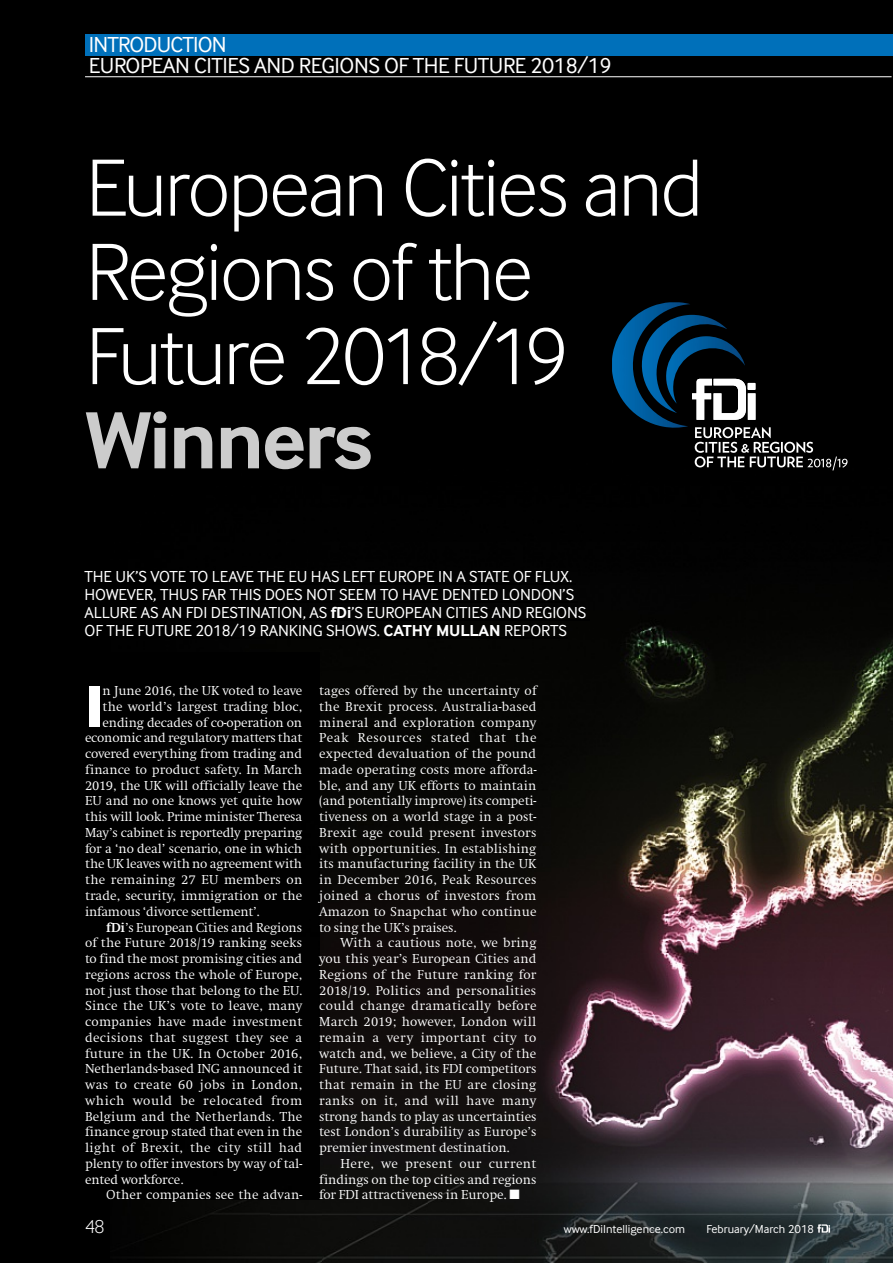
<style>
.page{position:relative;width:893px;height:1263px;background:#000}
.page>*{position:absolute;margin:0;border:0;box-sizing:border-box;transform-origin:0 0}
.t1{font:300 84px/84.2px "Inter Face Corp";letter-spacing:-.025em;color:#fff}
.t2{font:700 84px "Inter Face Corp";letter-spacing:-.025em;color:#ccc}
.t3{font:60.75px "Inter Face Corp X Bold";color:#fff}
.t4{font:22.5px/21px "Inter Face Corp";letter-spacing:-.02em;color:#fff}
.t5{font:300 19.5px "Inter Face Corp";color:#fff}
.t6{font:16.5px/18px "Inter Face Corp";letter-spacing:-.005em;color:#fff}
.t7{font:300 13.5px/15.8px "Swift EF";letter-spacing:-.005em;color:#fff;text-align:justify}
.t8{font:300 13.5px "Swift EF";letter-spacing:.015em;color:#fff}
.t9{font:300 13.5px "Swift EF";letter-spacing:.025em;color:#fff}
.t10{font:300 13.5px "Swift EF";letter-spacing:.03em;color:#fff}
.t11{font:300 13.5px "Swift EF";letter-spacing:.02em;color:#fff}
.t12{font:300 13.5px "Swift EF";letter-spacing:.04em;color:#fff}
.t13{font:12px "Inter Face Corp";color:#fff}
.s1{font-weight:700}
</style>
<div class="page">
<img style="left:853px;top:637px;width:40px;height:626px">
<img style="left:323px;top:631px;width:530px;height:632px">
<img style="left:320px;top:897px;width:3px;height:218px">
<img style="left:270px;top:1115px;width:53px;height:148px">
<img style="left:145px;top:1200px;width:125px;height:63px">
<img style="left:270px;top:1115px;width:49px;height:84px">
<svg style="left:817px;top:1224px;width:13px;height:8px"></svg>
<hr style="left:323px;top:638px;width:106px;height:1px;background:#000">
<hr style="left:429px;top:638px;width:106px;height:1px;background:#000">
<hr style="left:535px;top:638px;width:32px;height:1px;background:#000">
<hr style="left:85px;top:76px;width:807px;height:1px;background:#fff">
<div style="left:85px;top:34px;width:808px;height:21px;background:#0070ba"></div>
<img style="left:612px;top:302px;width:78px;height:126px">
<img style="left:641px;top:315px;width:86px;height:98px">
<img style="left:666px;top:336px;width:79px;height:68px">
<svg style="left:692px;top:379px;width:156px;height:91px"></svg>
<h3 class="t4" style="left:89px;top:34px;width:524px">INTRODUCTION<br>EUROPEAN CITIES AND REGIONS OF THE FUTURE 2018/19</h3>
<h1 class="t1" style="left:86px;top:145px;width:619px">European Cities and<br>Regions of the<br>Future 2018/19</h1>
<h1 class="t2" style="left:86px;top:392px;width:289px">Winners</h1>
<p class="t6" style="left:85px;top:567px;width:503px">THE UK’S VOTE TO LEAVE THE EU HAS LEFT EUROPE IN A STATE OF FLUX.<br>HOWEVER, THUS FAR THIS DOES NOT SEEM TO HAVE DENTED LONDON’S ALLURE AS AN FDI DESTINATION, AS <span class="s1">fDi</span>’S EUROPEAN CITIES AND REGIONS OF THE FUTURE 2018/19 RANKING SHOWS. <span class="s1">CATHY MULLAN</span> REPORTS</p>
<h2 class="t3" style="left:85px;top:670px;width:20px">I</h2>
<p class="t7" style="left:103px;top:683px;width:201px">n June 2016, the UK voted to leave</p>
<p class="t7" style="left:103px;top:699px;width:201px">the world’s largest trading bloc,</p>
<p class="t7" style="left:103px;top:715px;width:201px">ending decades of co-operation on</p>
<p class="t7" style="left:85px;top:730px;width:219px">economic and regulatory matters that</p>
<p class="t7" style="left:85px;top:746px;width:219px">covered everything from trading and</p>
<p class="t7" style="left:85px;top:762px;width:219px">finance to product safety. In March</p>
<p class="t7" style="left:85px;top:778px;width:219px">2019, the UK will officially leave the</p>
<p class="t7" style="left:85px;top:793px;width:219px">EU and no one knows yet quite how</p>
<p class="t7" style="left:85px;top:809px;width:219px">this will look. Prime minister Theresa</p>
<p class="t7" style="left:85px;top:825px;width:219px">May’s cabinet is reportedly preparing</p>
<p class="t7" style="left:85px;top:841px;width:219px">for a ‘no deal’ scenario, one in which</p>
<p class="t7" style="left:85px;top:856px;width:219px">the UK leaves with no agreement with</p>
<p class="t7" style="left:85px;top:872px;width:219px">the remaining 27 EU members on</p>
<p class="t7" style="left:85px;top:888px;width:219px">trade, security, immigration or the</p>
<p class="t7" style="left:85px;top:904px;width:176px">infamous ‘divorce settlement’.</p>
<p class="t7" style="left:106px;top:919px;width:197px"><span class="s1">fDi</span>’s European Cities and Regions</p>
<p class="t7" style="left:85px;top:935px;width:219px">of the Future 2018/19 ranking seeks</p>
<p class="t7" style="left:85px;top:951px;width:219px">to find the most promising cities and</p>
<p class="t7" style="left:85px;top:967px;width:219px">regions across the whole of Europe,</p>
<p class="t7" style="left:85px;top:982px;width:219px">not just those that belong to the EU.</p>
<p class="t8" style="left:85px;top:998px;width:219px">Since the UK’s vote to leave, many</p>
<p class="t11" style="left:85px;top:1014px;width:219px">companies have made investment</p>
<p class="t9" style="left:85px;top:1030px;width:219px">decisions that suggest they see a</p>
<p class="t8" style="left:85px;top:1046px;width:219px">future in the UK. In October 2016,</p>
<p class="t7" style="left:85px;top:1061px;width:219px">Netherlands-based ING announced it</p>
<p class="t9" style="left:85px;top:1077px;width:219px">was to create 60 jobs in London,</p>
<p class="t12" style="left:85px;top:1093px;width:219px">which would be relocated from</p>
<p class="t8" style="left:85px;top:1109px;width:219px">Belgium and the Netherlands. The</p>
<p class="t7" style="left:85px;top:1124px;width:219px">finance group stated that even in the</p>
<p class="t10" style="left:85px;top:1140px;width:219px">light of Brexit, the city still had</p>
<p class="t7" style="left:85px;top:1156px;width:219px">plenty to offer investors by way of tal-</p>
<p class="t7" style="left:85px;top:1171px;width:100px">ented workforce.</p>
<p class="t7" style="left:106px;top:1187px;width:197px">Other companies see the advan-</p>
<h3 class="t5" style="left:85px;top:1215px;width:21px">48</h3>
<p class="t7" style="left:319px;top:683px;width:219px">tages offered by the uncertainty of the Brexit process. Australia-based mineral and exploration company Peak Resources stated that the expected devaluation of the pound made operating costs more afforda&shy;ble, and any UK efforts to maintain (and potentially improve) its competi&shy;tiveness on a world stage in a post-Brexit age could present investors with opportunities. In establishing its manufacturing facility in the UK in December 2016, Peak Resources joined a chorus of investors from Amazon to Snapchat who continue to sing the UK’s praises.</p>
<p class="t7" style="left:319px;top:935px;width:219px;text-indent:21px">With a cautious note, we bring you this year’s European Cities and Regions of the Future ranking for 2018/19. Politics and personalities could change dramatically before March 2019; however, London will remain a very important city to watch and, we believe, a City of the Future. That said, its FDI competitors that remain in the EU are closing ranks on it, and will have many strong hands to play as uncertainties test London’s durability as Europe’s premier investment destination.</p>
<p class="t7" style="left:319px;top:1156px;width:219px;text-indent:21px">Here, we present our current findings on the top cities and regions for FDI attractiveness in Europe. ■</p>
<p class="t13" style="left:564px;top:1222px;width:123px">www.fDiIntelligence.com</p>
<p class="t13" style="left:706px;top:1222px;width:109px">February/March 2018</p>
</div>
